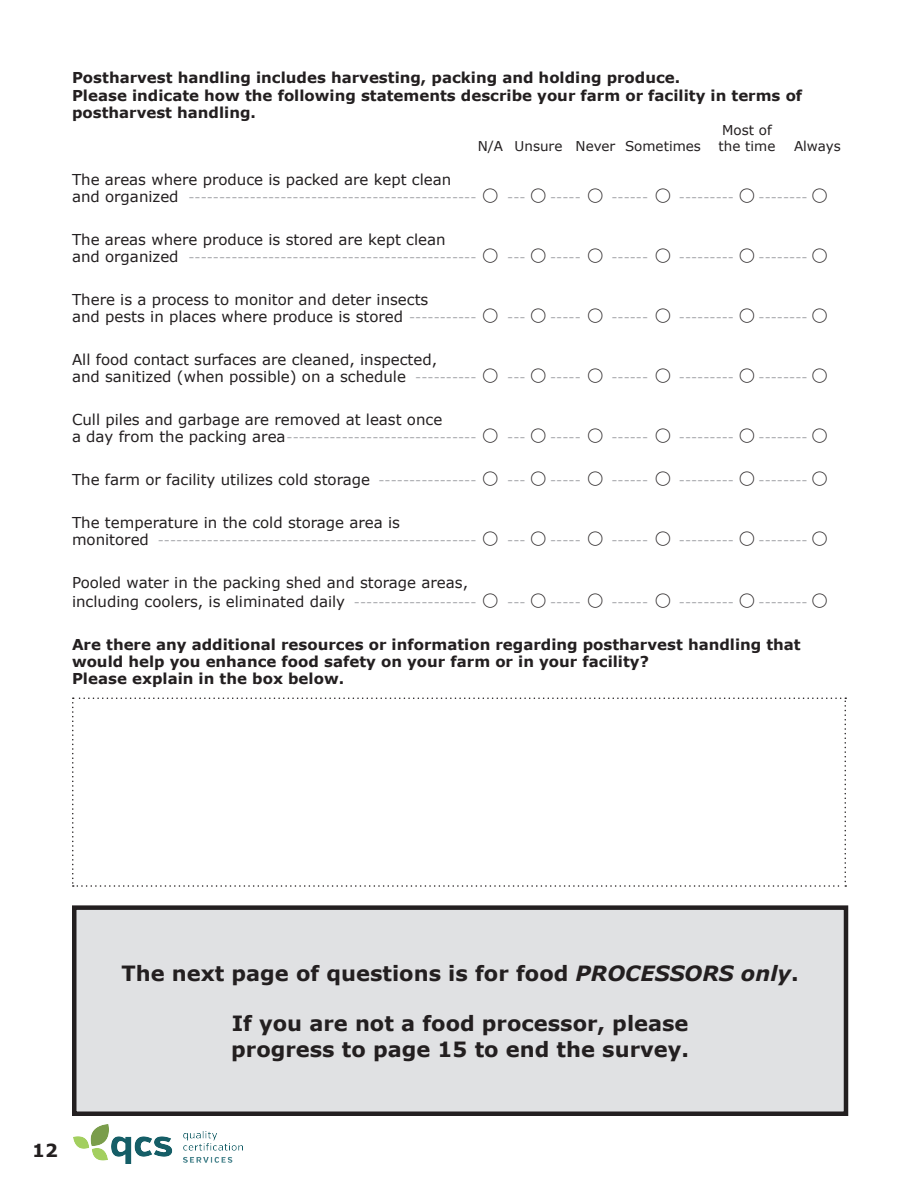
<style>
.page{position:relative;width:918px;height:1188px;background:#fff}
.page>*{position:absolute;margin:0;border:0;box-sizing:border-box;transform-origin:0 0}
.t1{font:700 21px/25.2px "Verdana";color:#231f20}
.t2{font:700 18px "Verdana";color:#231f20}
.t3{font:700 15px/17.2px "Verdana";color:#231f20}
.t4{font:15px "Verdana";color:#231f20}
.t5{font:13.5px "Verdana";color:#a8a9ad}
.t6{font:13.5px "Verdana";color:#231f20}
.s1{font-size:15px;color:#231f20}
.s2{font-family:"OMR Bubbles L Cextended";font-size:15px;color:#231f20}
.s3{font-style:italic}
</style>
<div class="page">
<div style="left:74px;top:908px;width:772px;height:206px;background:#e0e1e3"></div>
<div style="left:72px;top:905px;width:776px;height:211px;border:4px solid #231f20"></div>
<svg style="left:72px;top:697px;width:774px;height:190px"></svg>
<img style="left:73px;top:1124px;width:170px;height:40px">
<p class="t3" style="left:72px;top:69px;width:732px">Postharvest handling includes harvesting, packing and holding produce.<br>Please indicate how the following statements describe your farm or facility in terms of postharvest handling.</p>
<p class="t6" style="left:722px;top:121px;width:51px">Most of</p>
<p class="t6" style="left:478px;top:137px;width:225px">N/A Unsure Never Sometimes</p>
<p class="t6" style="left:719px;top:137px;width:58px">the time</p>
<p class="t6" style="left:794px;top:137px;width:48px">Always</p>
<p class="t4" style="left:72px;top:169px;width:381px">The areas where produce is packed are kept clean</p>
<p class="t5" style="left:72px;top:188px;width:756px"><span class="s1">and organized</span> ----------------------------------------------- <span class="s2">`</span> --- <span class="s2">`</span> ----- <span class="s2">`</span> ------ <span class="s2">`</span> --------- <span class="s2">`</span> -------- <span class="s2">`</span></p>
<p class="t4" style="left:72px;top:229px;width:375px">The areas where produce is stored are kept clean</p>
<p class="t5" style="left:72px;top:248px;width:756px"><span class="s1">and organized</span> ----------------------------------------------- <span class="s2">`</span> --- <span class="s2">`</span> ----- <span class="s2">`</span> ------ <span class="s2">`</span> --------- <span class="s2">`</span> -------- <span class="s2">`</span></p>
<p class="t4" style="left:72px;top:289px;width:358px">There is a process to monitor and deter insects</p>
<p class="t5" style="left:72px;top:308px;width:756px"><span class="s1">and pests in places where produce is stored</span> ----------- <span class="s2">`</span> --- <span class="s2">`</span> ----- <span class="s2">`</span> ------ <span class="s2">`</span> --------- <span class="s2">`</span> -------- <span class="s2">`</span></p>
<p class="t4" style="left:72px;top:349px;width:367px">All food contact surfaces are cleaned, inspected,</p>
<p class="t5" style="left:72px;top:368px;width:756px"><span class="s1">and sanitized (when possible) on a schedule</span> ---------- <span class="s2">`</span> --- <span class="s2">`</span> ----- <span class="s2">`</span> ------ <span class="s2">`</span> --------- <span class="s2">`</span> -------- <span class="s2">`</span></p>
<p class="t4" style="left:72px;top:409px;width:372px">Cull piles and garbage are removed at least once</p>
<p class="t5" style="left:72px;top:428px;width:756px"><span class="s1">a day from the packing area</span>------------------------------- <span class="s2">`</span> --- <span class="s2">`</span> ----- <span class="s2">`</span> ------ <span class="s2">`</span> --------- <span class="s2">`</span> -------- <span class="s2">`</span></p>
<p class="t5" style="left:72px;top:471px;width:756px"><span class="s1">The farm or facility utilizes cold storage</span> ---------------- <span class="s2">`</span> --- <span class="s2">`</span> ----- <span class="s2">`</span> ------ <span class="s2">`</span> --------- <span class="s2">`</span> -------- <span class="s2">`</span></p>
<p class="t4" style="left:72px;top:512px;width:330px">The temperature in the cold storage area is</p>
<p class="t5" style="left:72px;top:531px;width:756px"><span class="s1">monitored</span> ---------------------------------------------------- <span class="s2">`</span> --- <span class="s2">`</span> ----- <span class="s2">`</span> ------ <span class="s2">`</span> --------- <span class="s2">`</span> -------- <span class="s2">`</span></p>
<p class="t4" style="left:72px;top:572px;width:398px">Pooled water in the packing shed and storage areas,</p>
<p class="t5" style="left:72px;top:593px;width:756px"><span class="s1">including coolers, is eliminated daily</span> -------------------- <span class="s2">`</span> --- <span class="s2">`</span> ----- <span class="s2">`</span> ------ <span class="s2">`</span> --------- <span class="s2">`</span> -------- <span class="s2">`</span></p>
<p class="t3" style="left:72px;top:635px;width:730px">Are there any additional resources or information regarding postharvest handling that would help you enhance food safety on your farm or in your facility?<br>Please explain in the box below.</p>
<h2 class="t2" style="left:32px;top:1137px;width:27px">12</h2>
<h1 class="t1" style="left:121px;top:960px;width:679px">The next page of questions is for food <span class="s3">PROCESSORS only</span>.</h1>
<h1 class="t1" style="left:231px;top:1011px;width:459px">If you are not a food processor, please progress to page 15 to end the survey.</h1>
</div>
